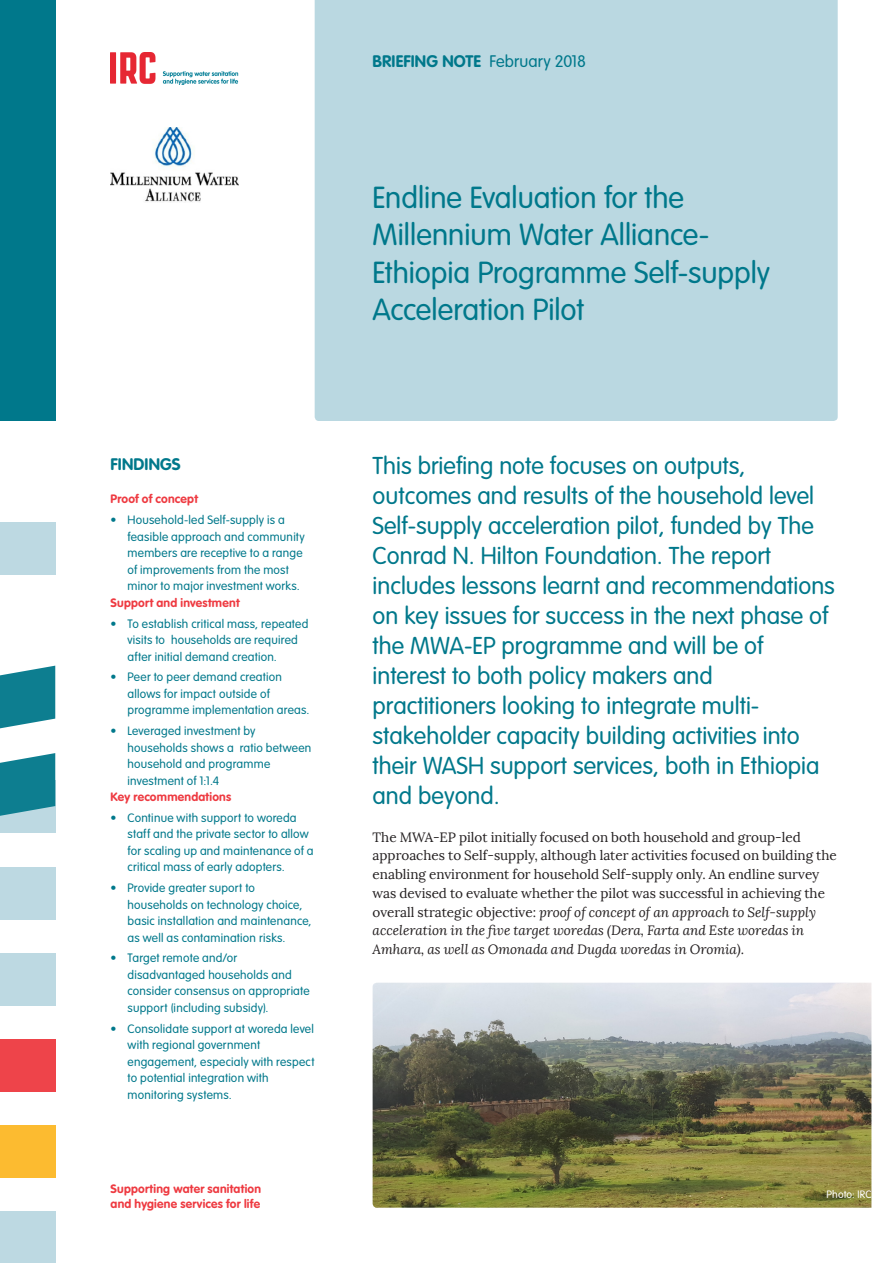
<style>
.page{position:relative;width:893px;height:1263px;background:#fff}
.page>*{position:absolute;margin:0;border:0;box-sizing:border-box;transform-origin:0 0}
.t1{font:300 30px/37.5px "VAG Rounded Std";color:#00788b}
.t2{font:300 24px/30px "VAG Rounded Std";color:#00788b}
.t3{font:700 16.5px "VAG Rounded Std";letter-spacing:.01em;color:#00788b}
.t4{font:13.5px/18.8px "Lora";color:#231f20}
.t5{font:300 12px/16.5px "VAG Rounded Std";letter-spacing:.02em;color:#00788b}
.t6{font:700 12px/14.4px "VAG Rounded Std";letter-spacing:.02em;color:#ee3a41}
.t7{font:300 10.5px "VAG Rounded Std";letter-spacing:.015em;color:#fff}
.s1{font-weight:300}
.s2{font-style:italic}
</style>
<div class="page">
<div style="left:0;top:1211px;width:55px;height:52px;background:#bad8e1"></div>
<div style="left:0;top:1125px;width:55px;height:52px;background:#fcbb30"></div>
<div style="left:0;top:1039px;width:55px;height:52px;background:#ee444a"></div>
<div style="left:0;top:953px;width:55px;height:52px;background:#bad8e1"></div>
<div style="left:0;top:867px;width:55px;height:52px;background:#bad8e1"></div>
<div style="left:0;top:781px;width:55px;height:52px;background:#bad8e1"></div>
<div style="left:0;top:522px;width:55px;height:53px;background:#bad8e1"></div>
<svg style="left:0;top:753px;width:55px;height:63px;background:#2e8f9f"></svg>
<svg style="left:0;top:666px;width:55px;height:63px;background:#3392a1"></svg>
<div style="left:315px;top:0;width:523px;height:421px;background:#bad8e1"></div>
<div style="left:0;top:0;width:55px;height:421px;background:#00788b"></div>
<img style="left:111px;top:53px;width:127px;height:31px">
<img style="left:373px;top:983px;width:498px;height:225px">
<img style="left:111px;top:128px;width:127px;height:74px">
<h3 class="t3" style="left:111px;top:455px;width:72px">FINDINGS</h3>
<p class="t6" style="left:111px;top:492px;width:89px">Proof of concept</p>
<p class="t5" style="left:128px;top:512px;width:179px;text-indent:-17px">• Household-led Self-supply is a feasible approach and community members are receptive to a range of improvements from the most minor to major investment works.</p>
<p class="t6" style="left:111px;top:596px;width:130px">Support and investment</p>
<p class="t5" style="left:128px;top:615px;width:182px;text-indent:-17px">• To establish critical mass, repeated visits to households are required after initial demand creation.</p>
<p class="t5" style="left:128px;top:669px;width:183px;text-indent:-17px">• Peer to peer demand creation allows for impact outside of programme implementation areas.</p>
<p class="t5" style="left:128px;top:723px;width:185px;text-indent:-17px">• Leveraged investment by households shows a ratio between household and programme investment of 1:1.4</p>
<p class="t6" style="left:111px;top:790px;width:122px">Key recommendations</p>
<p class="t5" style="left:128px;top:810px;width:188px;text-indent:-17px">• Continue with support to woreda staff and the private sector to allow for scaling up and maintenance of a critical mass of early adopters.</p>
<p class="t5" style="left:128px;top:880px;width:186px;text-indent:-17px">• Provide greater suport to households on technology choice, basic installation and maintenance, as well as contamination risks.</p>
<p class="t5" style="left:128px;top:950px;width:184px;text-indent:-17px">• Target remote and/or disadvantaged households and consider consensus on appropriate support (including subsidy).</p>
<p class="t5" style="left:128px;top:1020px;width:188px;text-indent:-17px">• Consolidate support at woreda level with regional government engagement, especialy with respect to potential integration with monitoring systems.</p>
<p class="t6" style="left:111px;top:1182px;width:152px">Supporting water sanitation and hygiene services for life</p>
<h3 class="t3" style="left:373px;top:51px;width:215px">BRIEFING NOTE <span class="s1">February 2018</span></h3>
<h1 class="t1" style="left:373px;top:180px;width:399px">Endline Evaluation for the<br>Millennium Water Alliance-<br>Ethiopia Programme Self-supply<br>Acceleration Pilot</h1>
<p class="t2" style="left:373px;top:452px;width:464px">This briefing note focuses on outputs, outcomes and results of the household level Self-supply acceleration pilot, funded by The Conrad N. Hilton Foundation. The report includes lessons learnt and recommendations on key issues for success in the next phase of the MWA-EP programme and will be of interest to both policy makers and practitioners looking to integrate multi&shy;stakeholder capacity building activities into their WASH support services, both in Ethiopia and beyond.</p>
<p class="t4" style="left:373px;top:828px;width:466px">The MWA-EP pilot initially focused on both household and group-led approaches to Self-supply, although later activities focused on building the enabling environment for household Self-supply only. An endline survey was devised to evaluate whether the pilot was successful in achieving the overall strategic objective: <span class="s2">proof of concept of an approach to Self-supply acceleration in the five target woredas (Dera, Farta and Este woredas in Amhara, as well as Omonada and Dugda woredas in Oromia).</span></p>
<p class="t7" style="left:826px;top:1188px;width:47px">Photo: IRC</p>
</div>
